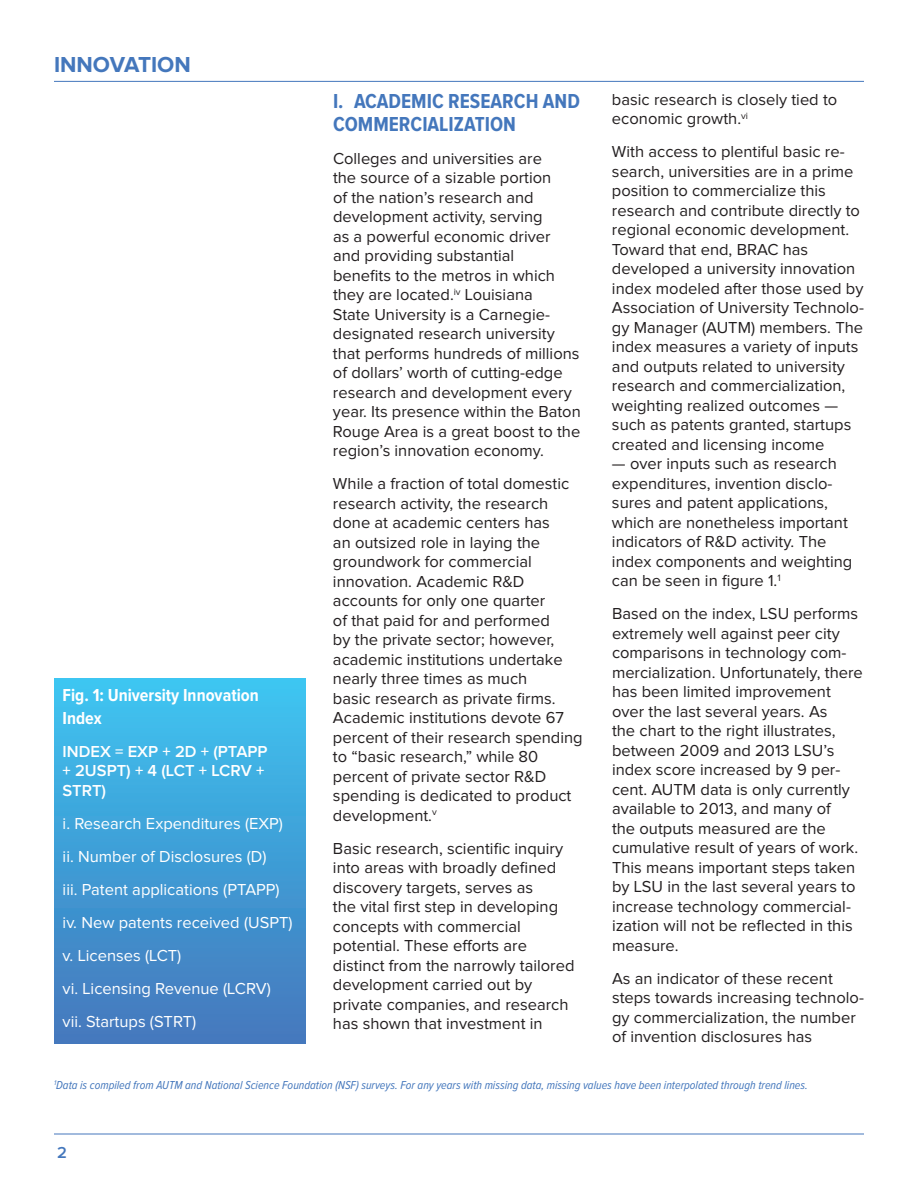
<style>
.page{position:relative;width:918px;height:1188px;background:#fff}
.page>*{position:absolute;margin:0;border:0;box-sizing:border-box;transform-origin:0 0}
.HEADING{font:700 22.5px "Proxima Nova";color:#4477bc}
.SUBHEADING{font:700 21px/22.6px "Proxima Nova Cond";color:#4477bc}
.SUBHEADING-2{font:700 18px/22.6px "Proxima Nova Cond";color:#fff}
.BODY_TEXT{font:16.5px/19.5px "Proxima Nova";color:#231f20}
.BODY_TEXT-2{font:16.5px "Proxima Nova";color:#fff}
.BODY_TEXT-3{font:600 16.5px/19.5px "Proxima Nova";color:#fff}
.HEADING-2{font:600 16.5px "Proxima Nova";color:#4477bc}
.Footnote_text{font:italic 12px "Proxima Nova Cond";color:#4477bc}
</style>
<div class="page">
<hr style="left:54px;top:1134px;width:810px;height:1px;background:#4477bc">
<hr style="left:54px;top:81px;width:810px;height:1px;background:#4477bc">
<div style="left:55px;top:678px;width:250px;height:365px;background:linear-gradient(to bottom,#3dc5f1,#4476bb)"></div>
<p class="HEADING" style="left:54px;top:54px;width:138px">INNOVATION</p>
<p class="SUBHEADING-2" style="left:63px;top:685px;width:198px">Fig. 1: University Innovation<br>Index</p>
<p class="BODY_TEXT-3" style="left:63px;top:742px;width:206px">INDEX = EXP + 2D + (PTAPP + 2USPT) + 4 (LCT + LCRV +<br>STRT)</p>
<p class="BODY_TEXT-2" style="left:63px;top:816px;width:222px">i. Research Expenditures (EXP)</p>
<p class="BODY_TEXT-2" style="left:63px;top:849px;width:205px">ii. Number of Disclosures (D)</p>
<p class="BODY_TEXT-2" style="left:63px;top:882px;width:219px">iii. Patent applications (PTAPP)</p>
<p class="BODY_TEXT-2" style="left:63px;top:915px;width:231px">iv. New patents received (USPT)</p>
<p class="BODY_TEXT-2" style="left:63px;top:948px;width:120px">v. Licenses (LCT)</p>
<p class="BODY_TEXT-2" style="left:63px;top:981px;width:210px">vi. Licensing Revenue (LCRV)</p>
<p class="BODY_TEXT-2" style="left:63px;top:1014px;width:135px">vii. Startups (STRT)</p>
<p class="SUBHEADING" style="left:333px;top:91px;width:248px">I. ACADEMIC RESEARCH AND<br>COMMERCIALIZATION</p>
<p class="BODY_TEXT" style="left:333px;top:149px;width:249px">Colleges and universities are<br>the source of a sizable portion<br>of the nation’s research and development activity, serving<br>as a powerful economic driver and providing substantial<br>benefits to the metros in which they are located.<sup>iv</sup> Louisiana<br>State University is a Carnegie&shy;designated research university that performs hundreds of millions of dollars’ worth of cutting-edge research and development every year. Its presence within the Baton<br>Rouge Area is a great boost to the region’s innovation economy.</p>
<p class="BODY_TEXT" style="left:333px;top:475px;width:251px">While a fraction of total domestic research activity, the research done at academic centers has<br>an outsized role in laying the groundwork for commercial innovation. Academic R&amp;D accounts for only one quarter<br>of that paid for and performed<br>by the private sector; however, academic institutions undertake nearly three times as much<br>basic research as private firms.<br>Academic institutions devote 67 percent of their research spending to “basic research,” while 80 percent of private sector R&amp;D spending is dedicated to product development.<sup>v</sup></p>
<p class="BODY_TEXT" style="left:333px;top:839px;width:243px">Basic research, scientific inquiry into areas with broadly defined discovery targets, serves as<br>the vital first step in developing concepts with commercial potential. These efforts are distinct from the narrowly tailored development carried out by private companies, and research has shown that investment in</p>
<p class="BODY_TEXT" style="left:612px;top:90px;width:227px">basic research is closely tied to economic growth.<sup>vi</sup></p>
<p class="BODY_TEXT" style="left:612px;top:143px;width:254px">With access to plentiful basic re&shy;search, universities are in a prime position to commercialize this research and contribute directly to regional economic development.<br>Toward that end, BRAC has developed a university innovation index modeled after those used by Association of University Technolo&shy;gy Manager (AUTM) members. The index measures a variety of inputs and outputs related to university research and commercialization, weighting realized outcomes — such as patents granted, startups created and licensing income</p>
<p class="BODY_TEXT" style="left:612px;top:455px;width:242px">— over inputs such as research expenditures, invention disclo&shy;sures and patent applications, which are nonetheless important indicators of R&amp;D activity. The index components and weighting can be seen in figure 1.<sup>1</sup></p>
<p class="BODY_TEXT" style="left:612px;top:605px;width:252px">Based on the index, LSU performs extremely well against peer city comparisons in technology com&shy;mercialization. Unfortunately, there has been limited improvement over the last several years. As<br>the chart to the right illustrates, between 2009 and 2013 LSU’s index score increased by 9 per&shy;cent. AUTM data is only currently available to 2013, and many of<br>the outputs measured are the cumulative result of years of work.<br>This means important steps taken by LSU in the last several years to increase technology commercial&shy;ization will not be reflected in this measure.</p>
<p class="BODY_TEXT" style="left:612px;top:969px;width:253px">As an indicator of these recent steps towards increasing technolo&shy;gy commercialization, the number of invention disclosures has</p>
<p class="Footnote_text" style="left:54px;top:1078px;width:755px"><sup>1</sup>Data is compiled from AUTM and National Science Foundation (NSF) surveys. For any years with missing data, missing values have been interpolated through trend lines.</p>
<p class="HEADING-2" style="left:57px;top:1145px;width:11px">2</p>
</div>
